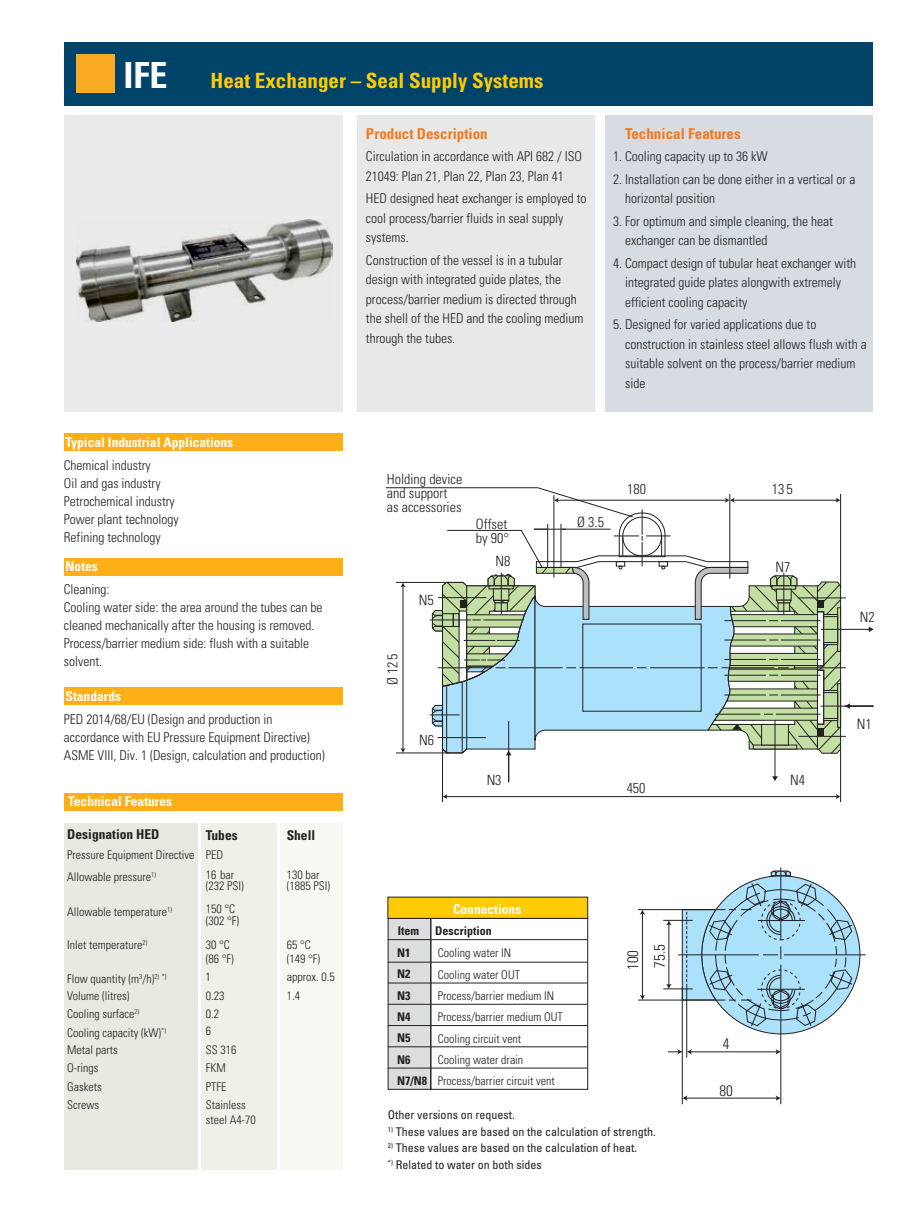
<style>
.page{position:relative;width:915px;height:1212px;background:#fff}
.page>*{position:absolute;margin:0;border:0;box-sizing:border-box;transform-origin:0 0}
.t1{font:700 condensed 21px "Univers";color:#ffcb05}
.t2{font:17.7px "Arial Narrow";color:#231f20}
.t3{font:300 condensed 15.15px/26.7px "Univers";color:#231f20}
.t4{font:700 condensed 15px "Univers";color:#f47920}
.t5{font:300 condensed 14.1px/14.1px "Univers";color:#231f20}
.t6{font:300 condensed 13.5px/19.5px "Univers";color:#231f20}
.t7{font:700 condensed 13.5px "Univers";color:#fff}
.t8{font:700 condensed 13.5px "Univers";color:#231f20}
.t9{font:300 condensed 12px/21.3px "Univers";color:#231f20}
.t10{font:condensed 12px/16.5px "Univers";color:#231f20}
.t11{font:700 condensed 12px/21.3px "Univers";color:#231f20}
.s1{font-size:36px;color:#fff}
</style>
<div class="page">
<div style="left:64px;top:823px;width:134px;height:346px;background:#e9e9e2"></div>
<div style="left:201px;top:823px;width:76px;height:346px;background:#f0efe8"></div>
<div style="left:280px;top:823px;width:62px;height:346px;background:#f8f8f2"></div>
<div style="left:357px;top:115px;width:237px;height:296px;background:#e7e9e9"></div>
<div style="left:605px;top:115px;width:267px;height:296px;background:#d6dce2"></div>
<div style="left:64px;top:434px;width:278px;height:17px;background:#fcaf17"></div>
<div style="left:64px;top:558px;width:278px;height:17px;background:#fcaf17"></div>
<div style="left:64px;top:115px;width:278px;height:296px;background:#ebebeb"></div>
<div style="left:64px;top:688px;width:278px;height:17px;background:#fcaf17"></div>
<div style="left:64px;top:793px;width:278px;height:17px;background:#fcaf17"></div>
<div style="left:387px;top:918px;width:44px;height:172px;background:#dcddde"></div>
<div style="left:430px;top:918px;width:158px;height:172px;background:#fff;border:1px solid #231f20"></div>
<hr style="left:387px;top:1004px;width:200px;height:1px;background:#231f20">
<hr style="left:387px;top:1025px;width:200px;height:1px;background:#231f20">
<hr style="left:387px;top:1046px;width:200px;height:1px;background:#231f20">
<hr style="left:387px;top:1068px;width:200px;height:1px;background:#231f20">
<hr style="left:387px;top:982px;width:200px;height:1px;background:#231f20">
<hr style="left:387px;top:962px;width:200px;height:1px;background:#231f20">
<hr style="left:387px;top:939px;width:200px;height:1px;background:#231f20">
<div style="left:387px;top:897px;width:201px;height:22px;background:#ffcb05;border:1px solid #231f20"></div>
<img style="left:76px;top:219px;width:256px;height:102px">
<hr style="left:442px;top:750px;width:1px;height:52px;background:#231f20">
<hr style="left:840px;top:750px;width:1px;height:52px;background:#231f20">
<hr style="left:446px;top:796px;width:390px;height:1px;background:#231f20">
<svg style="left:443px;top:794px;width:4px;height:5px"></svg>
<svg style="left:835px;top:794px;width:5px;height:5px"></svg>
<svg style="left:385px;top:487px;width:488px;height:295px"></svg>
<div style="left:701px;top:876px;width:158px;height:158px;background:#abe1fa;border-radius:50%"></div>
<hr style="left:780px;top:964px;width:1px;height:140px;background:#231f20">
<hr style="left:783px;top:954px;width:82px;height:1px;background:#231f20">
<hr style="left:638px;top:909px;width:87px;height:1px;background:#231f20">
<hr style="left:638px;top:1000px;width:87px;height:1px;background:#231f20">
<hr style="left:642px;top:913px;width:1px;height:83px;background:#231f20">
<svg style="left:639px;top:995px;width:6px;height:5px"></svg>
<svg style="left:639px;top:909px;width:6px;height:6px"></svg>
<hr style="left:686px;top:987px;width:1px;height:70px;background:#231f20">
<hr style="left:681px;top:987px;width:1px;height:117px;background:#231f20">
<hr style="left:685px;top:1098px;width:92px;height:1px;background:#231f20">
<svg style="left:682px;top:1095px;width:5px;height:6px"></svg>
<svg style="left:775px;top:1095px;width:5px;height:6px"></svg>
<hr style="left:690px;top:1051px;width:87px;height:1px;background:#231f20">
<svg style="left:775px;top:1049px;width:5px;height:6px"></svg>
<svg style="left:668px;top:1049px;width:23px;height:6px"></svg>
<svg style="left:770px;top:870px;width:20px;height:6px"></svg>
<hr style="left:780px;top:867px;width:1px;height:73px;background:#231f20">
<svg style="left:663px;top:882px;width:189px;height:145px"></svg>
<div style="left:64px;top:42px;width:808px;height:64px;background:#004369"></div>
<div style="left:77px;top:55px;width:38px;height:38px;background:#fbaa26"></div>
<h1 class="t1" style="left:123px;top:68px;width:421px"><span class="s1">IFE</span> Heat Exchanger – Seal Supply Systems</h1>
<p class="t4" style="left:366px;top:124px;width:123px">Product Description</p>
<p class="t6" style="left:366px;top:147px;width:217px">Circulation in accordance with API 682 / ISO<br>21049: Plan 21, Plan 22, Plan 23, Plan 41</p>
<p class="t6" style="left:366px;top:189px;width:222px">HED designed heat exchanger is employed to cool process/barrier fluids in seal supply systems.</p>
<p class="t6" style="left:366px;top:250px;width:219px">Construction of the vessel is in a tubular design with integrated guide plates, the process/barrier medium is directed through the shell of the HED and the cooling medium through the tubes.</p>
<p class="t4" style="left:625px;top:124px;width:117px">Technical Features</p>
<p class="t6" style="left:613px;top:147px;width:156px">1. Cooling capacity up to 36 kW</p>
<p class="t6" style="left:625px;top:169px;width:232px;text-indent:-12px">2. Installation can be done either in a vertical or a horizontal position</p>
<p class="t6" style="left:625px;top:211px;width:209px;text-indent:-12px">3. For optimum and simple cleaning, the heat exchanger can be dismantled</p>
<p class="t6" style="left:625px;top:253px;width:232px;text-indent:-12px">4. Compact design of tubular heat exchanger with integrated guide plates alongwith extremely efficient cooling capacity</p>
<p class="t6" style="left:625px;top:315px;width:243px;text-indent:-12px">5. Designed for varied applications due to construction in stainless steel allows flush with a suitable solvent on the process/barrier medium side</p>
<p class="t7" style="left:66px;top:434px;width:169px">Typical Industrial Applications</p>
<p class="t6" style="left:64px;top:456px;width:116px;line-height:18px">Chemical industry<br>Oil and gas industry<br>Petrochemical industry<br>Power plant technology<br>Refining technology</p>
<p class="t6" style="left:64px;top:580px;width:260px;line-height:18px">Cleaning:<br>Cooling water side: the area around the tubes can be cleaned mechanically after the housing is removed.<br>Process/barrier medium side: flush with a suitable solvent.</p>
<p class="t7" style="left:66px;top:688px;width:57px">Standards</p>
<p class="t6" style="left:64px;top:710px;width:262px;line-height:18px">PED 2014/68/EU (Design and production in accordance with EU Pressure Equipment Directive)<br>ASME VIII, Div. 1 (Design, calculation and production)</p>
<p class="t7" style="left:66px;top:558px;width:34px">Notes</p>
<p class="t5" style="left:387px;top:472px;width:77px">Holding device and support as accessories</p>
<p class="t5" style="left:419px;top:593px;width:16px">N5</p>
<p class="t5" style="left:475px;top:516px;width:35px">Offset by 90°</p>
<p class="t5" style="left:495px;top:554px;width:16px">N8</p>
<h2 class="t2" style="left:494px;top:568px;width:20px">N8</h2>
<p class="t5" style="left:385px;top:685px;width:33px;rotate:-90deg">Ø 125</p>
<p class="t5" style="left:419px;top:733px;width:16px">N6</p>
<p class="t5" style="left:577px;top:514px;width:28px">Ø 3.5</p>
<p class="t5" style="left:627px;top:481px;width:20px">180</p>
<p class="t5" style="left:771px;top:481px;width:22px">135</p>
<p class="t5" style="left:775px;top:559px;width:16px">N7</p>
<p class="t5" style="left:859px;top:609px;width:16px">N2</p>
<p class="t5" style="left:856px;top:717px;width:16px">N1</p>
<p class="t5" style="left:486px;top:772px;width:16px">N3</p>
<p class="t5" style="left:789px;top:772px;width:16px">N4</p>
<p class="t5" style="left:626px;top:780px;width:20px">450</p>
<p class="t7" style="left:68px;top:793px;width:105px">Technical Features</p>
<p class="t8" style="left:67px;top:826px;width:94px">Designation HED</p>
<p class="t8" style="left:286px;top:827px;width:30px">Shell</p>
<p class="t9" style="left:286px;top:868px;width:45px;line-height:11.6px">130 bar (1885 PSI)</p>
<p class="t8" style="left:206px;top:827px;width:33px">Tubes</p>
<p class="t9" style="left:206px;top:845px;width:30px;line-height:19.5px">PED<br>16 bar</p>
<p class="t9" style="left:206px;top:874px;width:39px;line-height:23.2px">(232 PSI)<br>150 °C</p>
<p class="t9" style="left:206px;top:908px;width:35px;line-height:24.5px">(302 °F)<br>30 °C</p>
<p class="t9" style="left:205px;top:950px;width:30px;line-height:17.5px">(86 °F)<br>1</p>
<p class="t9" style="left:206px;top:986px;width:20px;line-height:18px">0.23<br>0.2</p>
<p class="t9" style="left:206px;top:1020px;width:32px;line-height:19.4px">6<br>SS 316</p>
<p class="t9" style="left:206px;top:1058px;width:41px;line-height:18.5px">FKM<br>PTFE<br>Stainless</p>
<p class="t9" style="left:206px;top:1108px;width:51px">steel A4-70</p>
<p class="t10" style="left:388px;top:1106px;width:128px">Other versions on request.</p>
<p class="t10" style="left:388px;top:1123px;width:269px"><sup>1)</sup> These values are based on the calculation of strength.</p>
<p class="t10" style="left:388px;top:1139px;width:250px"><sup>2)</sup> These values are based on the calculation of heat. <sup>*)</sup> Related to water on both sides</p>
<p class="t9" style="left:67px;top:843px;width:129px;line-height:22.2px">Pressure Equipment Directive<br>Allowable pressure<sup>1)</sup></p>
<p class="t9" style="left:67px;top:901px;width:106px">Allowable temperature<sup>1)</sup></p>
<p class="t9" style="left:67px;top:934px;width:81px">Inlet temperature<sup>2)</sup></p>
<p class="t9" style="left:67px;top:971px;width:101px;line-height:16.5px">Flow quantity (m<sup>3</sup>/h)<sup>2)</sup> <sup>*)<br></sup>Volume (litres)</p>
<p class="t9" style="left:67px;top:1004px;width:100px;line-height:19.4px">Cooling surface<sup>2)<br></sup>Cooling capacity (kW)<sup>*)</sup></p>
<p class="t9" style="left:67px;top:1040px;width:52px;line-height:18.3px">Metal parts<br>O-rings<br>Gaskets<br>Screws</p>
<p class="t7" style="left:453px;top:901px;width:70px">Connections</p>
<p class="t11" style="left:398px;top:919px;width:23px">Item</p>
<p class="t11" style="left:435px;top:919px;width:58px">Description</p>
<p class="t9" style="left:286px;top:938px;width:35px;line-height:13.6px">65 °C (149 °F)</p>
<p class="t9" style="left:286px;top:966px;width:49px;line-height:19.2px">approx. 0.5<br>1.4</p>
<p class="t3" style="left:619px;top:970px;width:27px;rotate:-90deg">100<br>75.5</p>
<p class="t11" style="left:397px;top:942px;width:31px">N1<br>N2<br>N3<br>N4<br>N5<br>N6<br>N7/N8</p>
<p class="t9" style="left:438px;top:942px;width:126px">Cooling water IN<br>Cooling water OUT<br>Process/barrier medium IN<br>Process/barrier medium OUT<br>Cooling circuit vent<br>Cooling water drain<br>Process/barrier circuit vent</p>
<p class="t3" style="left:722px;top:1030px;width:8px">4</p>
<p class="t3" style="left:719px;top:1077px;width:15px">80</p>
</div>
